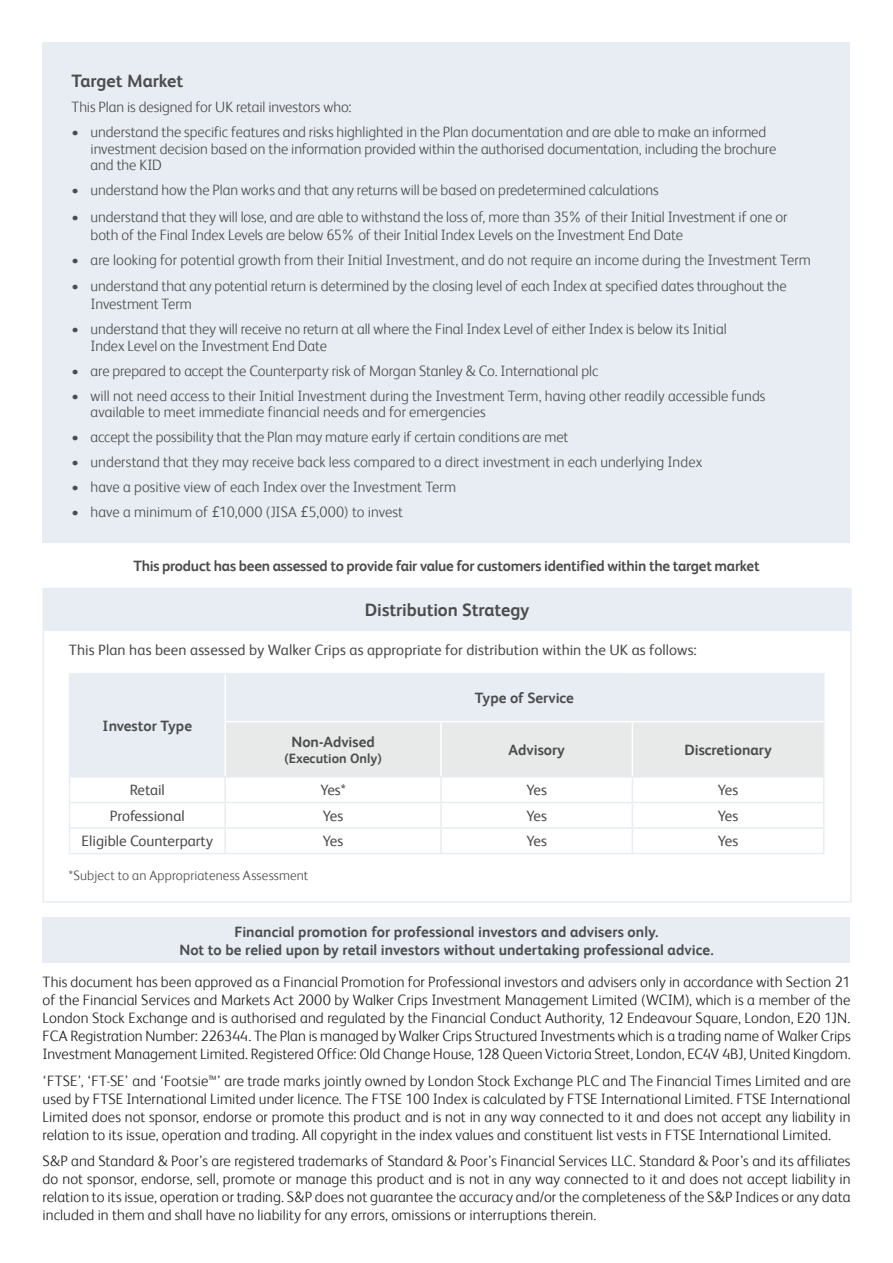
<style>
.page{position:relative;width:893px;height:1263px;background:#fff}
.page>*{position:absolute;margin:0;border:0;box-sizing:border-box;transform-origin:0 0}
.Main_body_text{font:700 18px "FS Albert";letter-spacing:-.005em;color:#4b4c4d}
.Disclaimer_text{font:300 15px/18px "FS Albert";color:#231f20;text-align:justify}
.Main_body_text-2{font:300 15px/16.5px "FS Albert";letter-spacing:-.005em;color:#4b4c4d}
.Main_body_text-3{font:700 15px "FS Albert";color:#4b4c4d}
.Introductory_paragraph{font:15px "FS Albert";color:#4b4c4d}
.Introductory_paragraph-2{font:300 13.5px "FS Albert";letter-spacing:.01em;color:#4b4c4d}
.t1{font:700 13.5px "FS Albert";color:#4b4c4d}
.s1{font-family:"Avenir";font-weight:400}
</style>
<div class="page">
<div style="left:42px;top:43px;width:807px;height:500px;background:#e7edf2"></div>
<div style="left:43px;top:588px;width:808px;height:43px;background:#e7edf2"></div>
<div style="left:70px;top:674px;width:753px;height:102px;background:#e7edf2"></div>
<hr style="left:69px;top:673px;width:156px;height:1px;background:#e7edf2">
<hr style="left:69px;top:674px;width:1px;height:48px;background:#e7edf2">
<hr style="left:69px;top:722px;width:1px;height:54px;background:#e7edf2">
<hr style="left:225px;top:673px;width:216px;height:1px;background:#e7edf2">
<hr style="left:441px;top:673px;width:191px;height:1px;background:#e7edf2">
<hr style="left:632px;top:673px;width:192px;height:1px;background:#e7edf2">
<hr style="left:823px;top:674px;width:1px;height:48px;background:#e7edf2">
<svg style="left:69px;top:778px;width:1px;height:75px"></svg>
<hr style="left:69px;top:853px;width:156px;height:1px;background:#e7edf2">
<hr style="left:225px;top:853px;width:216px;height:1px;background:#e7edf2">
<hr style="left:441px;top:853px;width:191px;height:1px;background:#e7edf2">
<hr style="left:632px;top:853px;width:192px;height:1px;background:#e7edf2">
<hr style="left:69px;top:776px;width:156px;height:2px;background:#e7edf2">
<hr style="left:224px;top:778px;width:2px;height:24px;background:#e7edf2">
<hr style="left:69px;top:802px;width:156px;height:1px;background:#e7edf2">
<hr style="left:224px;top:803px;width:2px;height:24px;background:#e7edf2">
<hr style="left:69px;top:827px;width:156px;height:2px;background:#e7edf2">
<hr style="left:224px;top:829px;width:2px;height:24px;background:#e7edf2">
<svg style="left:225px;top:722px;width:599px;height:131px"></svg>
<hr style="left:224px;top:722px;width:2px;height:54px;background:#fff">
<hr style="left:224px;top:674px;width:2px;height:47px;background:#fff">
<hr style="left:224px;top:721px;width:217px;height:1px;background:#fff">
<hr style="left:441px;top:721px;width:191px;height:1px;background:#fff">
<hr style="left:632px;top:721px;width:191px;height:1px;background:#fff">
<hr style="left:440px;top:722px;width:2px;height:54px;background:#fff">
<hr style="left:632px;top:722px;width:1px;height:54px;background:#fff">
<div style="left:43px;top:918px;width:807px;height:45px;background:#e7edf2"></div>
<p class="Main_body_text" style="left:71px;top:71px;width:113px">Target Market</p>
<p class="Main_body_text-2" style="left:71px;top:99px;width:282px">This Plan is designed for UK retail investors who:</p>
<p class="Main_body_text-2" style="left:91px;top:124px;width:687px;text-indent:-19px">• understand the specific features and risks highlighted in the Plan documentation and are able to make an informed investment decision based on the information provided within the authorised documentation, including the brochure and the KID</p>
<p class="Main_body_text-2" style="left:71px;top:182px;width:589px">• understand how the Plan works and that any returns will be based on predetermined calculations</p>
<p class="Main_body_text-2" style="left:91px;top:207px;width:698px;line-height:18px;text-indent:-19px">• understand that they will lose, and are able to withstand the loss of, more than 35% of their Initial Investment if one or both of the Final Index Levels are below 65% of their Initial Index Levels on the Investment End Date</p>
<p class="Main_body_text-2" style="left:71px;top:251px;width:741px">• are looking for potential growth from their Initial Investment, and do not require an income during the Investment Term</p>
<p class="Main_body_text-2" style="left:91px;top:277px;width:698px;line-height:18px;text-indent:-19px">• understand that any potential return is determined by the closing level of each Index at specified dates throughout the<br>Investment Term</p>
<p class="Main_body_text-2" style="left:91px;top:321px;width:637px;text-indent:-19px">• understand that they will receive no return at all where the Final Index Level of either Index is below its Initial<br>Index Level on the Investment End Date</p>
<p class="Main_body_text-2" style="left:71px;top:362px;width:528px">• are prepared to accept the Counterparty risk of Morgan Stanley &amp; Co. International plc</p>
<p class="Main_body_text-2" style="left:91px;top:387px;width:676px;text-indent:-19px">• will not need access to their Initial Investment during the Investment Term, having other readily accessible funds available to meet immediate financial needs and for emergencies</p>
<p class="Main_body_text-2" style="left:71px;top:429px;width:498px">• accept the possibility that the Plan may mature early if certain conditions are met</p>
<p class="Main_body_text-2" style="left:71px;top:454px;width:632px">• understand that they may receive back less compared to a direct investment in each underlying Index</p>
<p class="Main_body_text-2" style="left:71px;top:479px;width:386px">• have a positive view of each Index over the Investment Term</p>
<p class="Main_body_text-2" style="left:71px;top:504px;width:333px">• have a minimum of <span class="s1">£</span>10,000 (JISA <span class="s1">£</span>5,000) to invest</p>
<p class="Main_body_text-3" style="left:133px;top:557px;width:628px">This product has been assessed to provide fair value for customers identified within the target market</p>
<p class="Main_body_text" style="left:365px;top:600px;width:166px">Distribution Strategy</p>
<p class="Introductory_paragraph" style="left:69px;top:641px;width:630px">This Plan has been assessed by Walker Crips as appropriate for distribution within the UK as follows:</p>
<p class="Main_body_text-3" style="left:103px;top:717px;width:91px">Investor Type</p>
<p class="Main_body_text-3" style="left:291px;top:733px;width:85px">Non-Advised</p>
<p class="t1" style="left:284px;top:750px;width:99px">(Execution Only)</p>
<p class="Main_body_text-3" style="left:475px;top:689px;width:101px">Type of Service</p>
<p class="Main_body_text-3" style="left:508px;top:741px;width:58px">Advisory</p>
<p class="Main_body_text-3" style="left:684px;top:741px;width:89px">Discretionary</p>
<p class="Introductory_paragraph" style="left:130px;top:781px;width:37px">Retail</p>
<p class="Introductory_paragraph" style="left:320px;top:781px;width:27px">Yes*</p>
<p class="Introductory_paragraph" style="left:527px;top:781px;width:22px">Yes</p>
<p class="Introductory_paragraph" style="left:718px;top:781px;width:22px">Yes</p>
<p class="Introductory_paragraph" style="left:110px;top:807px;width:76px">Professional</p>
<p class="Introductory_paragraph" style="left:323px;top:807px;width:22px">Yes</p>
<p class="Introductory_paragraph" style="left:527px;top:807px;width:22px">Yes</p>
<p class="Introductory_paragraph" style="left:718px;top:807px;width:22px">Yes</p>
<p class="Introductory_paragraph" style="left:82px;top:832px;width:133px">Eligible Counterparty</p>
<p class="Introductory_paragraph" style="left:323px;top:832px;width:22px">Yes</p>
<p class="Introductory_paragraph" style="left:527px;top:832px;width:22px">Yes</p>
<p class="Introductory_paragraph" style="left:718px;top:832px;width:22px">Yes</p>
<p class="Introductory_paragraph-2" style="left:69px;top:868px;width:241px">*Subject to an Appropriateness Assessment</p>
<p class="Main_body_text-3" style="left:234px;top:923px;width:426px">Financial promotion for professional investors and advisers only.</p>
<p class="Main_body_text-3" style="left:179px;top:941px;width:536px">Not to be relied upon by retail investors without undertaking professional advice.</p>
<p class="Disclaimer_text" style="left:43px;top:973px;width:809px">This document has been approved as a Financial Promotion for Professional investors and advisers only in accordance with Section 21 of the Financial Services and Markets Act 2000 by Walker Crips Investment Management Limited (WCIM), which is a member of the London Stock Exchange and is authorised and regulated by the Financial Conduct Authority, 12 Endeavour Square, London, E20 1JN.<br>FCA Registration Number: 226344. The Plan is managed by Walker Crips Structured Investments which is a trading name of Walker Crips Investment Management Limited. Registered Office: Old Change House, 128 Queen Victoria Street, London, EC4V 4BJ, United Kingdom.</p>
<p class="Disclaimer_text" style="left:43px;top:1072px;width:809px">‘FTSE’, ‘FT-SE’ and ‘Footsie™’ are trade marks jointly owned by London Stock Exchange PLC and The Financial Times Limited and are used by FTSE International Limited under licence. The FTSE 100 Index is calculated by FTSE International Limited. FTSE International Limited does not sponsor, endorse or promote this product and is not in any way connected to it and does not accept any liability in relation to its issue, operation and trading. All copyright in the index values and constituent list vests in FTSE International Limited.</p>
<p class="Disclaimer_text" style="left:43px;top:1152px;width:809px">S&amp;P and Standard &amp; Poor’s are registered trademarks of Standard &amp; Poor’s Financial Services LLC. Standard &amp; Poor’s and its affiliates do not sponsor, endorse, sell, promote or manage this product and is not in any way connected to it and does not accept liability in relation to its issue, operation or trading. S&amp;P does not guarantee the accuracy and/or the completeness of the S&amp;P Indices or any data included in them and shall have no liability for any errors, omissions or interruptions therein.</p>
</div>
